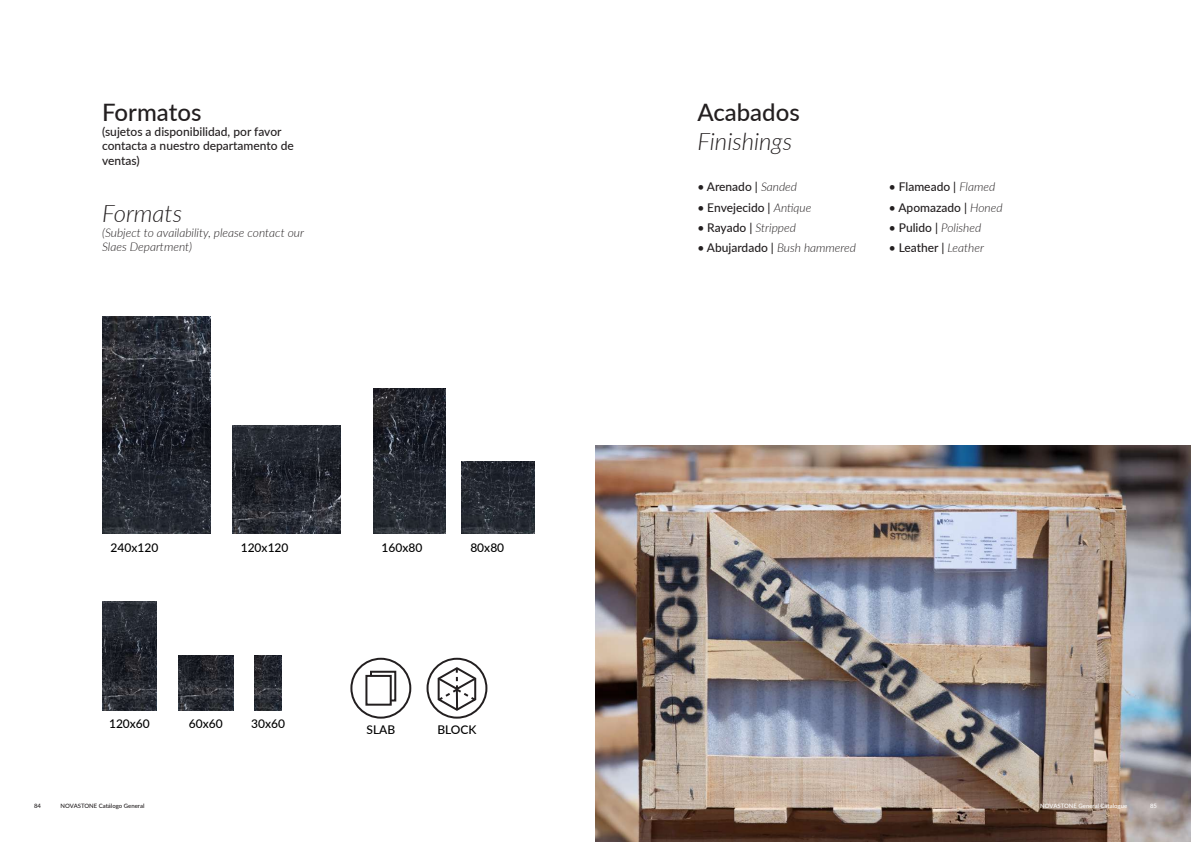
<style>
.page{position:relative;width:1191px;height:842px;background:#fff}
.page>*{position:absolute;margin:0;border:0;box-sizing:border-box;transform-origin:0 0}
.t1{font:italic 300 24px "Lato";color:#231f20}
.t2{font:500 24px "Lato";color:#231f20}
.t3{font:500 12px/14.4px "Lato";color:#231f20}
.t4{font:italic 300 12px/14.4px "Lato";color:#231f20}
.t5{font:500 12px "Lato";color:#000}
.t6{font:500 6px "Lato";color:#fff}
.t7{font:500 6px "Lato";color:#231f20}
.s1{font-weight:300;font-style:italic}
</style>
<div class="page">
<img style="left:595px;top:446px;width:596px;height:396px">
<img style="left:102px;top:317px;width:108px;height:216px">
<img style="left:373px;top:389px;width:73px;height:144px">
<img style="left:462px;top:461px;width:72px;height:72px">
<img style="left:232px;top:425px;width:109px;height:108px">
<img style="left:102px;top:602px;width:55px;height:108px">
<img style="left:178px;top:656px;width:55px;height:54px">
<img style="left:254px;top:656px;width:28px;height:54px">
<svg style="left:351px;top:659px;width:59px;height:59px"></svg>
<div style="left:350px;top:658px;width:61px;height:61px;border:2px solid #231f20;border-radius:50%"></div>
<svg style="left:427px;top:659px;width:59px;height:59px"></svg>
<div style="left:426px;top:658px;width:61px;height:61px;border:2px solid #231f20;border-radius:50%"></div>
<svg style="left:373px;top:674px;width:20px;height:24px"></svg>
<div style="left:370px;top:671px;width:26px;height:30px;border:2px solid #231f20"></div>
<div style="left:366px;top:676px;width:25px;height:29px;background:#fff"></div>
<div style="left:365px;top:675px;width:27px;height:31px;border:2px solid #231f20"></div>
<svg style="left:436px;top:666px;width:42px;height:46px"></svg>
<h1 class="t2" style="left:102px;top:95px;width:101px">Formatos</h1>
<p class="t3" style="left:102px;top:124px;width:193px">(sujetos a disponibilidad, por favor contacta a nuestro departamento de ventas)</p>
<h1 class="t1" style="left:102px;top:197px;width:82px">Formats</h1>
<p class="t4" style="left:102px;top:225px;width:203px">(Subject to availability, please contact our<br>Slaes Department)</p>
<p class="t5" style="left:111px;top:538px;width:49px">240x120</p>
<p class="t5" style="left:241px;top:538px;width:49px">120x120</p>
<p class="t5" style="left:381px;top:538px;width:42px">160x80</p>
<p class="t5" style="left:470px;top:538px;width:35px">80x80</p>
<p class="t5" style="left:109px;top:715px;width:42px">120x60</p>
<p class="t5" style="left:189px;top:715px;width:35px">60x60</p>
<p class="t5" style="left:251px;top:715px;width:35px">30x60</p>
<p class="t7" style="left:34px;top:801px;width:8px">84</p>
<p class="t7" style="left:61px;top:801px;width:85px">NOVASTONE Catálogo General</p>
<p class="t5" style="left:366px;top:721px;width:30px">SLAB</p>
<p class="t5" style="left:437px;top:721px;width:41px">BLOCK</p>
<h1 class="t2" style="left:697px;top:95px;width:104px">Acabados</h1>
<h1 class="t1" style="left:697px;top:125px;width:96px">Finishings</h1>
<p class="t3" style="left:697px;top:179px;width:101px">• Arenado | <span class="s1">Sanded</span></p>
<p class="t3" style="left:697px;top:199px;width:116px">• Envejecido | <span class="s1">Antique</span></p>
<p class="t3" style="left:697px;top:220px;width:100px">• Rayado | <span class="s1">Stripped</span></p>
<p class="t3" style="left:697px;top:240px;width:160px">• Abujardado | <span class="s1">Bush hammered</span></p>
<p class="t3" style="left:889px;top:179px;width:108px">• Flameado | <span class="s1">Flamed</span></p>
<p class="t3" style="left:889px;top:199px;width:115px">• Apomazado | <span class="s1">Honed</span></p>
<p class="t3" style="left:889px;top:220px;width:94px">• Pulido | <span class="s1">Polished</span></p>
<p class="t3" style="left:889px;top:240px;width:97px">• Leather | <span class="s1">Leather</span></p>
<p class="t6" style="left:1040px;top:801px;width:88px">NOVASTONE General Catalogue</p>
<p class="t6" style="left:1150px;top:801px;width:8px">85</p>
</div>
